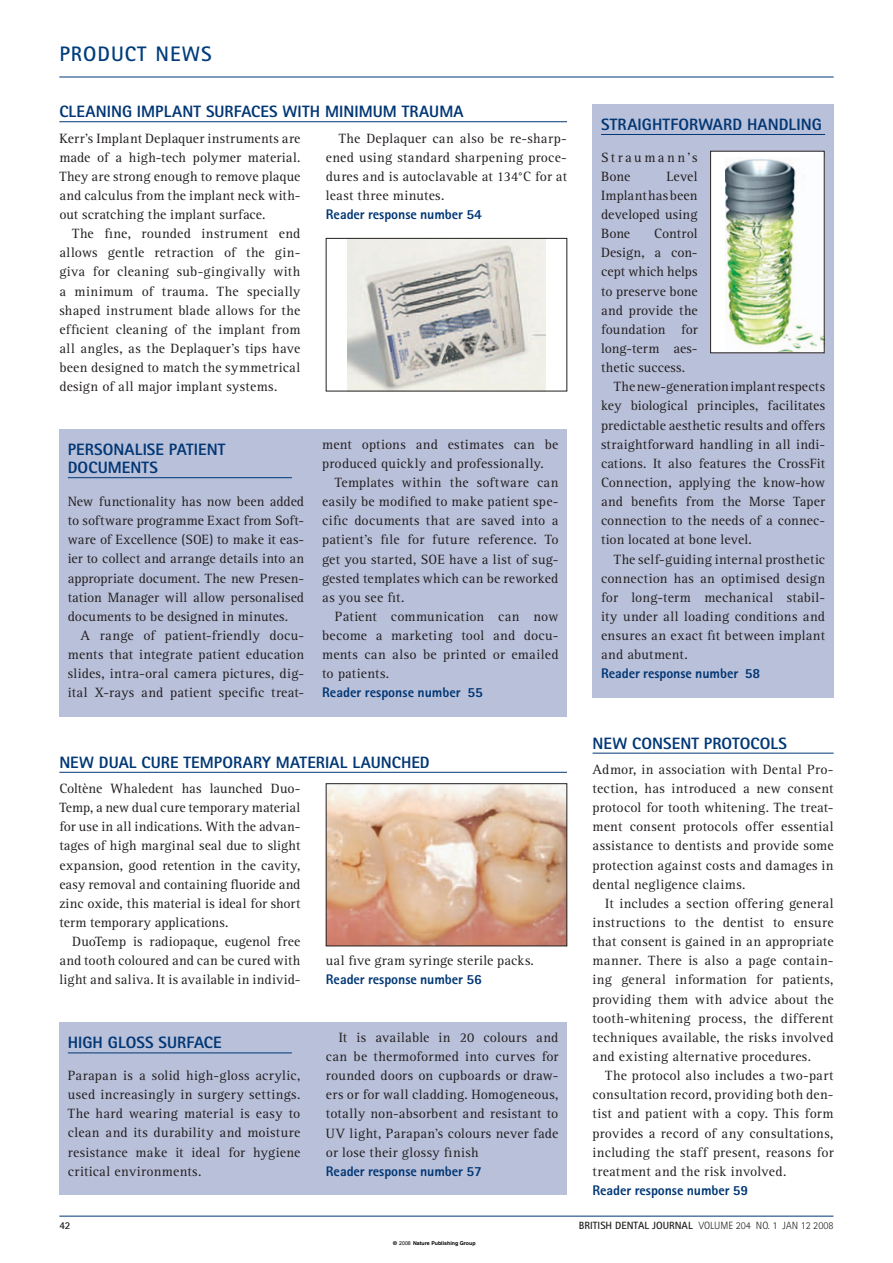
<style>
.page{position:relative;width:893px;height:1263px;background:#fff}
.page>*{position:absolute;margin:0;border:0;box-sizing:border-box;transform-origin:0 0}
.t1{font:700 21px "Rotis Sans Serif";letter-spacing:.05em;color:#013d7d}
.t2{font:800 16.5px/18px "Rotis Sans Serif";letter-spacing:.005em;color:#013775}
.t3{font:13.95px/19.2px "Rotis Serif";letter-spacing:.015em;color:#231f20;text-align:justify}
.t4{font:13.95px "Rotis Serif";letter-spacing:-.005em;color:#231f20}
.t5{font:800 13.95px "Rotis Sans Serif";letter-spacing:-.005em;color:#013775}
.t6{font:13.95px/19.2px "Rotis Serif";letter-spacing:.17em;color:#231f20}
.t7{font:300 10.5px "Rotis Sans Serif";color:#231f20}
.t8{font:700 10.5px "Rotis Sans Serif";color:#231f20}
.t9{font:700 5.25px "Helvetica";color:#000}
.s1{font-family:"Rotis Sans Serif";font-weight:800;color:#013775}
.s2{font-weight:700}
.s3{font-family:"Arial";font-weight:400}
</style>
<div class="page">
<div style="left:59px;top:430px;width:508px;height:287px;background:#b9c0d9"></div>
<div style="left:592px;top:104px;width:241px;height:593px;background:#b9c0d9"></div>
<div style="left:59px;top:1023px;width:508px;height:172px;background:#b9c0d9"></div>
<hr style="left:59px;top:77px;width:774px;height:1px;background:#013775">
<hr style="left:59px;top:121px;width:508px;height:1px;background:#013775">
<hr style="left:601px;top:134px;width:224px;height:1px;background:#013775">
<hr style="left:68px;top:477px;width:224px;height:1px;background:#013775">
<div style="left:710px;top:151px;width:114px;height:202px;background:#fff"></div>
<hr style="left:59px;top:772px;width:508px;height:1px;background:#013775">
<hr style="left:68px;top:1053px;width:224px;height:1px;background:#013775">
<hr style="left:59px;top:1216px;width:774px;height:1px;background:#013775">
<hr style="left:592px;top:753px;width:241px;height:1px;background:#013775">
<img style="left:347px;top:240px;width:198px;height:149px">
<div style="left:326px;top:238px;width:241px;height:153px;border:1px solid #231f20"></div>
<img style="left:725px;top:159px;width:97px;height:192px">
<div style="left:710px;top:151px;width:114px;height:202px;border:1px solid #231f20"></div>
<img style="left:328px;top:786px;width:237px;height:158px">
<h3 class="t1" style="left:59px;top:47px;width:154px">PRODUCT NEWS</h3>
<p class="t2" style="left:59px;top:104px;width:406px">CLEANING IMPLANT SURFACES WITH MINIMUM TRAUMA</p>
<p class="t3" style="left:59px;top:130px;width:242px">Kerr’s Implant Deplaquer instruments are made of a high-tech polymer material.<br>They are strong enough to remove plaque and calculus from the implant neck with&shy;out scratching the implant surface.</p>
<p class="t3" style="left:59px;top:225px;width:242px;text-indent:13px">The fine, rounded instrument end allows gentle retraction of the gin&shy;giva for cleaning sub-gingivally with a minimum of trauma. The specially shaped instrument blade allows for the efficient cleaning of the implant from all angles, as the Deplaquer’s tips have been designed to match the symmetrical design of all major implant systems.</p>
<p class="t3" style="left:326px;top:130px;width:242px;text-align:left;text-indent:13px">The Deplaquer can also be re-sharp&shy;ened using standard sharpening proce&shy;dures and is autoclavable at 134°C for at least three minutes.<br><span class="s1">Reader response number 54</span></p>
<h5 class="t2" style="left:68px;top:442px;width:159px">PERSONALISE PATIENT<br>DOCUMENTS</h5>
<p class="t3" style="left:68px;top:493px;width:238px">New functionality has now been added to software programme Exact from Soft&shy;ware of Excellence (SOE) to make it eas&shy;ier to collect and arrange details into an appropriate document. The new Presen&shy;tation Manager will allow personalised documents to be designed in minutes.</p>
<p class="t3" style="left:322px;top:436px;width:238px">ment options and estimates can be produced quickly and professionally.</p>
<p class="t3" style="left:322px;top:474px;width:238px;text-indent:13px">Templates within the software can easily be modified to make patient spe&shy;cific documents that are saved into a patient’s file for future reference. To get you started, SOE have a list of sug&shy;gested templates which can be reworked as you see fit.</p>
<p class="t3" style="left:335px;top:608px;width:225px">Patient communication can now</p>
<h5 class="t2" style="left:601px;top:117px;width:222px">STRAIGHTFORWARD HANDLING</h5>
<p class="t6" style="left:601px;top:149px;width:98px">Straumann’s<br>Bone</p>
<p class="t3" style="left:601px;top:168px;width:98px;text-indent:65px">Level Implant has been developed using Bone</p>
<p class="t3" style="left:601px;top:225px;width:98px;text-indent:53px">Control Design, a con&shy;cept which helps to preserve bone and provide the foundation for long-term aes&shy;thetic success.</p>
<p class="t3" style="left:601px;top:378px;width:225px;text-indent:13px">The new-generation implant respects key biological principles, facilitates predictable aesthetic results and offers straightforward handling in all indi&shy;cations. It also features the CrossFit Connection, applying the know-how and benefits from the Morse Taper connection to the needs of a connec&shy;tion located at bone level.</p>
<p class="t3" style="left:601px;top:551px;width:225px;text-indent:13px">The self-guiding internal prosthetic connection has an optimised design for long-term mechanical stabil&shy;ity under all loading conditions and</p>
<p class="t3" style="left:68px;top:627px;width:238px;text-indent:13px">A range of patient-friendly docu&shy;ments that integrate patient education slides, intra-oral camera pictures, dig&shy;ital X-rays and patient specific treat-</p>
<p class="t3" style="left:322px;top:627px;width:238px;text-align:left">become a marketing tool and docu&shy;ments can also be printed or emailed to patients.<br><span class="s1">Reader response number 55</span></p>
<p class="t3" style="left:601px;top:627px;width:225px;text-align:left">ensures an exact fit between implant and abutment.<br><span class="s1">Reader response number 58</span></p>
<p class="t2" style="left:59px;top:755px;width:372px">NEW DUAL CURE TEMPORARY MATERIAL LAUNCHED</p>
<p class="t4" style="left:59px;top:783px;width:242px">Coltène Whaledent has launched Duo-</p>
<p class="t3" style="left:59px;top:799px;width:242px">Temp, a new dual cure temporary material</p>
<p class="t3" style="left:59px;top:818px;width:242px">for use in all indications. With the advan-</p>
<p class="t3" style="left:59px;top:838px;width:242px">tages of high marginal seal due to slight</p>
<p class="t3" style="left:59px;top:857px;width:242px">expansion, good retention in the cavity,</p>
<p class="t3" style="left:59px;top:876px;width:242px">easy removal and containing fluoride and</p>
<p class="t3" style="left:59px;top:895px;width:242px">zinc oxide, this material is ideal for short</p>
<p class="t4" style="left:59px;top:917px;width:170px">term temporary applications.</p>
<p class="t3" style="left:72px;top:933px;width:230px">DuoTemp is radiopaque, eugenol free</p>
<p class="t3" style="left:59px;top:952px;width:242px">and tooth coloured and can be cured with</p>
<p class="t3" style="left:59px;top:971px;width:242px">light and saliva. It is available in individ-</p>
<p class="t2" style="left:68px;top:1035px;width:155px">HIGH GLOSS SURFACE</p>
<p class="t3" style="left:68px;top:1067px;width:234px">Parapan is a solid high-gloss acrylic, used increasingly in surgery settings.<br>The hard wearing material is easy to clean and its durability and moisture resistance make it ideal for hygiene critical environments.</p>
<p class="t3" style="left:326px;top:952px;width:209px">ual five gram syringe sterile packs.<br><span class="s1">Reader response number 56</span></p>
<p class="t3" style="left:326px;top:1029px;width:234px;text-align:left;text-indent:13px">It is available in 20 colours and can be thermoformed into curves for rounded doors on cupboards or draw&shy;ers or for wall cladding. Homogeneous, totally non-absorbent and resistant to UV light, Parapan’s colours never fade or lose their glossy finish<br><span class="s1">Reader response number 57</span></p>
<p class="t2" style="left:592px;top:736px;width:196px">NEW CONSENT PROTOCOLS</p>
<p class="t3" style="left:592px;top:761px;width:242px">Admor, in association with Dental Pro-</p>
<p class="t3" style="left:592px;top:780px;width:242px">tection, has introduced a new consent</p>
<p class="t3" style="left:592px;top:799px;width:242px">protocol for tooth whitening. The treat-</p>
<p class="t3" style="left:592px;top:818px;width:242px">ment consent protocols offer essential</p>
<p class="t3" style="left:592px;top:838px;width:242px">assistance to dentists and provide some</p>
<p class="t3" style="left:592px;top:857px;width:242px">protection against costs and damages in</p>
<p class="t3" style="left:592px;top:876px;width:154px">dental negligence claims.</p>
<p class="t3" style="left:605px;top:895px;width:230px">It includes a section offering general</p>
<p class="t3" style="left:592px;top:914px;width:242px">instructions to the dentist to ensure</p>
<p class="t3" style="left:592px;top:933px;width:242px">that consent is gained in an appropriate</p>
<p class="t3" style="left:592px;top:952px;width:242px">manner. There is also a page contain-</p>
<p class="t3" style="left:592px;top:971px;width:242px">ing general information for patients,</p>
<p class="t3" style="left:592px;top:991px;width:242px">providing them with advice about the</p>
<p class="t3" style="left:592px;top:1010px;width:242px">tooth-whitening process, the different</p>
<p class="t3" style="left:592px;top:1029px;width:242px">techniques available, the risks involved</p>
<p class="t3" style="left:592px;top:1048px;width:220px">and existing alternative procedures.</p>
<p class="t3" style="left:605px;top:1067px;width:230px">The protocol also includes a two-part</p>
<p class="t3" style="left:592px;top:1086px;width:242px">consultation record, providing both den-</p>
<p class="t3" style="left:592px;top:1105px;width:242px">tist and patient with a copy. This form</p>
<p class="t3" style="left:592px;top:1125px;width:242px">provides a record of any consultations,</p>
<p class="t3" style="left:592px;top:1144px;width:242px">including the staff present, reasons for</p>
<p class="t3" style="left:592px;top:1163px;width:195px">treatment and the risk involved.</p>
<p class="t5" style="left:592px;top:1185px;width:157px">Reader response number 59</p>
<p class="t8" style="left:59px;top:1222px;width:13px">42</p>
<p class="t7" style="left:579px;top:1222px;width:256px"><span class="s2">BRITISH DENTAL JOURNAL</span> VOLUME 204 NO. 1 JAN 12 2008</p>
<p class="t9" style="left:393px;top:1239px;width:84px">© <span class="s3">2008</span> Nature Publishing Group</p>
</div>
